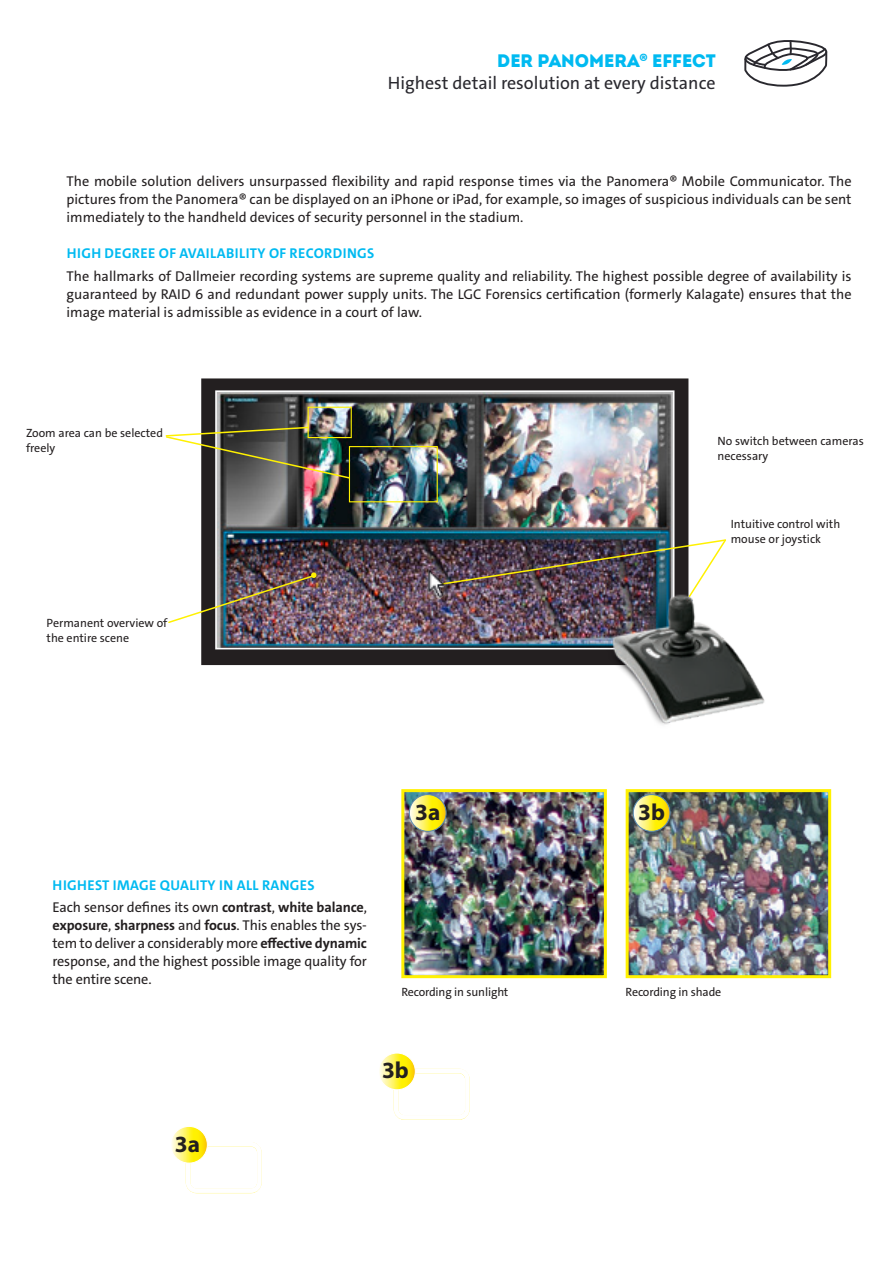
<style>
.page{position:relative;width:893px;height:1263px;background:#fff}
.page>*{position:absolute;margin:0;border:0;box-sizing:border-box;transform-origin:0 0}
.t1{font:700 23.25px "Myriad Pro";color:#231f20}
.t2{font:18px "The Sans C4 s";color:#29282e}
.t3{font:18px "Intro Black Caps";color:#00baf1}
.t4{font:14.25px/18px "The Sans C4 s";color:#231f20;text-align:justify}
.t5{font:700 14.25px/22.2px "The Sans C4 s";letter-spacing:.025em;color:#00baf1}
.t6{font:12px/15px "The Sans C4 s";color:#231f20}
.s1{font-weight:400;color:#231f20}
.s2{color:#231f20}
.s3{font-weight:700}
</style>
<div class="page">
<svg style="left:744px;top:40px;width:84px;height:47px"></svg>
<svg style="left:185px;top:1142px;width:77px;height:52px"></svg>
<svg style="left:171px;top:1126px;width:36px;height:37px"></svg>
<div style="left:170px;top:1126px;width:38px;height:38px;border:1px solid #fff;border-radius:50%"></div>
<svg style="left:393px;top:1068px;width:77px;height:52px"></svg>
<svg style="left:379px;top:1053px;width:36px;height:37px"></svg>
<div style="left:378px;top:1052px;width:38px;height:38px;border:1px solid #fff;border-radius:50%"></div>
<img style="left:630px;top:793px;width:197px;height:181px">
<div style="left:626px;top:789px;width:205px;height:189px;border:3px solid #fff101"></div>
<svg style="left:633px;top:794px;width:37px;height:37px"></svg>
<div style="left:633px;top:794px;width:37px;height:38px;border:1px solid #5c8aad;border-radius:50%"></div>
<img style="left:405px;top:793px;width:198px;height:181px">
<div style="left:401px;top:789px;width:206px;height:189px;border:3px solid #fff101"></div>
<svg style="left:409px;top:794px;width:37px;height:37px"></svg>
<div style="left:409px;top:794px;width:38px;height:38px;border:1px solid #5c8aad;border-radius:50%"></div>
<div style="left:202px;top:379px;width:486px;height:285px;background:#231f20"></div>
<div style="left:201px;top:378px;width:487px;height:287px;border:2px solid #231f20"></div>
<img style="left:218px;top:393px;width:453px;height:253px">
<div style="left:215px;top:390px;width:459px;height:259px;border:2px solid #fff"></div>
<img style="left:165px;top:426px;width:186px;height:54px">
<img style="left:168px;top:572px;width:148px;height:52px">
<div style="left:308px;top:407px;width:44px;height:31px;border:1px solid #fff101"></div>
<div style="left:349px;top:446px;width:89px;height:56px;border:1px solid #fff101"></div>
<div style="left:428px;top:570px;width:25px;height:37px;background:#231f20;opacity:.55"></div>
<img style="left:423px;top:568px;width:29px;height:34px">
<img style="left:440px;top:538px;width:286px;height:61px">
<img style="left:598px;top:578px;width:167px;height:147px">
<p class="t3" style="left:497px;top:49px;width:220px">DER PANOMERA<sup>®</sup> EFFECT</p>
<p class="t2" style="left:388px;top:71px;width:329px">Highest detail resolution at every distance</p>
<p class="t4" style="left:67px;top:173px;width:786px">The mobile solution delivers unsurpassed flexibility and rapid response times via the Panomera® Mobile Communicator. The pictures from the Panomera® can be displayed on an iPhone or iPad, for example, so images of suspicious individuals can be sent immediately to the handheld devices of security personnel in the stadium.</p>
<p class="t5" style="left:67px;top:243px;width:309px">HIGH DEGREE OF AVAILABILITY OF RECORDINGS</p>
<p class="t4" style="left:67px;top:267px;width:786px">The hallmarks of Dallmeier recording systems are supreme quality and reliability. The highest possible degree of availability is guaranteed by RAID 6 and redundant power supply units. The LGC Forensics certification (formerly Kalagate) ensures that the image material is admissible as evidence in a court of law.</p>
<p class="t6" style="left:26px;top:425px;width:139px">Zoom area can be selected freely</p>
<p class="t6" style="left:47px;top:615px;width:122px">Permanent overview of the entire scene</p>
<p class="t5" style="left:52px;top:874px;width:316px">HIGHEST IMAGE QUALITY IN ALL RANGES<br><span class="s1">Each sensor defines its own</span> <span class="s2">contrast</span><span class="s1">,</span> <span class="s2">white balance</span><span class="s1">,</span></p>
<p class="t4" style="left:52px;top:917px;width:316px"><span class="s3">exposure</span>, <span class="s3">sharpness</span> and <span class="s3">focus</span>. This enables the sys&shy;tem to deliver a considerably more <span class="s3">effective dynamic </span>response, and the highest possible image quality for the entire scene.</p>
<h1 class="t1" style="left:415px;top:797px;width:27px">3a</h1>
<p class="t6" style="left:401px;top:985px;width:109px">Recording in sunlight</p>
<h1 class="t1" style="left:175px;top:1128px;width:27px">3a</h1>
<h1 class="t1" style="left:382px;top:1055px;width:28px">3b</h1>
<p class="t6" style="left:718px;top:433px;width:148px">No switch between cameras necessary</p>
<p class="t6" style="left:731px;top:516px;width:111px">Intuitive control with mouse or joystick</p>
<h1 class="t1" style="left:638px;top:797px;width:28px">3b</h1>
<p class="t6" style="left:626px;top:985px;width:97px">Recording in shade</p>
</div>
